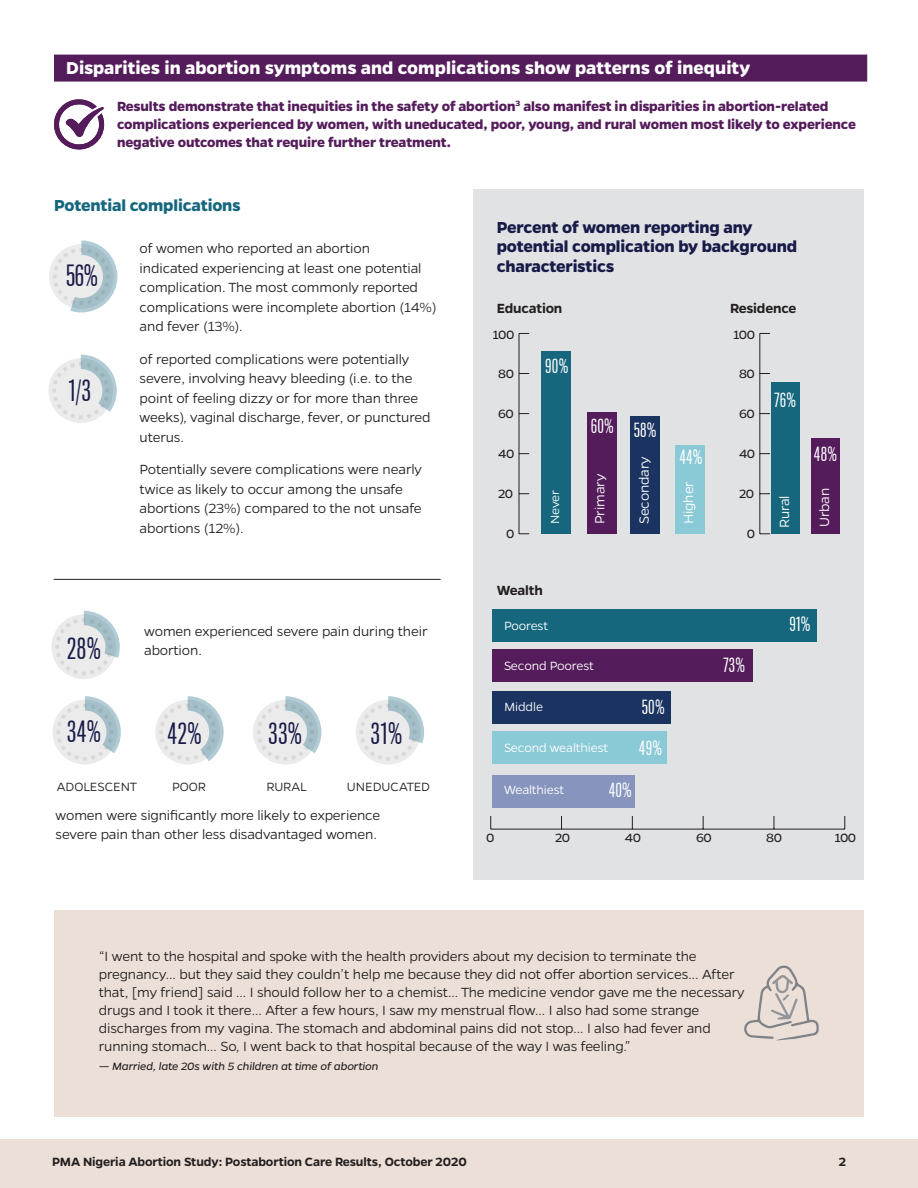
<style>
.page{position:relative;width:918px;height:1188px;background:#fff}
.page>*{position:absolute;margin:0;border:0;box-sizing:border-box;transform-origin:0 0}
.t1{font:27px "Titling Gothic FB Comp";letter-spacing:.05em;color:#181b48}
.t2{font:700 19.5px "Gentona";color:#fff}
.t3{font:700 18px/19.5px "Gentona";letter-spacing:-.01em;color:#181b48}
.t4{font:18px "Titling Gothic FB Comp";letter-spacing:.05em;color:#fff}
.t5{font:700 18px "Gentona";letter-spacing:-.01em;color:#16677d}
.t6{font:300 15px/19.5px "Gentona";letter-spacing:-.01em;color:#231f20}
.t7{font:700 15px/18px "Gentona";letter-spacing:-.01em;color:#541c5a}
.t8{font:300 15px "Gentona";letter-spacing:-.01em;color:#fff}
.t9{font:600 15px "Gentona";letter-spacing:-.01em;color:#231f20}
.t10{font:600 13.5px "Gentona";letter-spacing:-.01em;color:#231f20}
.t11{font:300 13.5px "Gentona";letter-spacing:-.01em;color:#fff}
.t12{font:13.5px "Gentona";letter-spacing:-.025em;color:#231f20}
.t13{font:300 13.5px "Gentona";letter-spacing:-.005em;color:#231f20}
.t14{font:italic 12px "Gentona";letter-spacing:-.01em;color:#231f20}
</style>
<div class="page">
<div style="left:54px;top:910px;width:810px;height:207px;background:#ebdfd7"></div>
<div style="left:473px;top:189px;width:391px;height:690px;background:#e1e2e4"></div>
<div style="left:0;top:1140px;width:918px;height:48px;background:#ebdfd7"></div>
<svg style="left:53px;top:240px;width:64px;height:72px"></svg>
<div style="left:64px;top:264px;width:36px;height:30px;background:#ebebeb;border-radius:50%"></div>
<div style="left:53px;top:700px;width:64px;height:65px;background:#ebebeb;border-radius:50%"></div>
<svg style="left:56px;top:696px;width:65px;height:65px"></svg>
<div style="left:66px;top:718px;width:36px;height:31px;background:#ebebeb;border-radius:50%"></div>
<div style="left:155px;top:700px;width:65px;height:65px;background:#ebebeb;border-radius:50%"></div>
<svg style="left:159px;top:696px;width:65px;height:65px"></svg>
<div style="left:167px;top:718px;width:36px;height:31px;background:#ebebeb;border-radius:50%"></div>
<div style="left:253px;top:700px;width:65px;height:65px;background:#ebebeb;border-radius:50%"></div>
<svg style="left:257px;top:696px;width:64px;height:65px"></svg>
<div style="left:268px;top:718px;width:36px;height:31px;background:#ebebeb;border-radius:50%"></div>
<div style="left:356px;top:700px;width:65px;height:65px;background:#ebebeb;border-radius:50%"></div>
<svg style="left:360px;top:696px;width:64px;height:65px"></svg>
<div style="left:370px;top:718px;width:36px;height:31px;background:#ebebeb;border-radius:50%"></div>
<div style="left:675px;top:445px;width:30px;height:89px;background:#8ac9d6"></div>
<div style="left:631px;top:416px;width:29px;height:118px;background:#1a3360"></div>
<div style="left:587px;top:412px;width:30px;height:122px;background:#541c5a"></div>
<div style="left:541px;top:352px;width:29px;height:182px;background:#16677d"></div>
<hr style="left:519px;top:333px;width:1px;height:201px;background:#231f20">
<hr style="left:760px;top:333px;width:1px;height:201px;background:#231f20">
<div style="left:771px;top:383px;width:28px;height:151px;background:#16677d"></div>
<div style="left:811px;top:439px;width:29px;height:95px;background:#541c5a"></div>
<div style="left:492px;top:775px;width:143px;height:32px;background:#8794bd"></div>
<div style="left:492px;top:731px;width:175px;height:33px;background:#8ac9d6"></div>
<div style="left:492px;top:691px;width:179px;height:33px;background:#1a3360"></div>
<div style="left:492px;top:650px;width:261px;height:32px;background:#541c5a"></div>
<div style="left:492px;top:610px;width:325px;height:32px;background:#16677d"></div>
<hr style="left:491px;top:829px;width:354px;height:1px;background:#231f20">
<svg style="left:845px;top:816px;width:1px;height:13px"></svg>
<svg style="left:774px;top:816px;width:1px;height:13px"></svg>
<svg style="left:703px;top:816px;width:1px;height:13px"></svg>
<svg style="left:632px;top:816px;width:1px;height:13px"></svg>
<svg style="left:561px;top:816px;width:1px;height:13px"></svg>
<svg style="left:490px;top:816px;width:1px;height:13px"></svg>
<svg style="left:744px;top:965px;width:75px;height:76px"></svg>
<div style="left:54px;top:55px;width:813px;height:27px;background:#541c5a"></div>
<div style="left:48px;top:358px;width:65px;height:65px;background:#ebebeb;border-radius:50%"></div>
<svg style="left:52px;top:355px;width:65px;height:64px"></svg>
<div style="left:63px;top:376px;width:36px;height:31px;background:#ebebeb;border-radius:50%"></div>
<div style="left:51px;top:614px;width:65px;height:65px;background:#ebebeb;border-radius:50%"></div>
<svg style="left:55px;top:611px;width:65px;height:64px"></svg>
<div style="left:66px;top:635px;width:36px;height:31px;background:#ebebeb;border-radius:50%"></div>
<svg style="left:54px;top:99px;width:50px;height:51px"></svg>
<hr style="left:54px;top:579px;width:387px;height:1px;background:#231f20">
<p class="t2" style="left:66px;top:57px;width:685px">Disparities in abortion symptoms and complications show patterns of inequity</p>
<p class="t7" style="left:117px;top:97px;width:740px">Results demonstrate that inequities in the safety of abortion<sup>3</sup> also manifest in disparities in abortion-related complications experienced by women, with uneducated, poor, young, and rural women most likely to experience negative outcomes that require further treatment.</p>
<p class="t5" style="left:54px;top:195px;width:188px">Potential complications</p>
<p class="t6" style="left:140px;top:239px;width:299px">of women who reported an abortion<br>indicated experiencing at least one potential complication. The most commonly reported complications were incomplete abortion (14%) and fever (13%).</p>
<p class="t6" style="left:140px;top:349px;width:292px">of reported complications were potentially severe, involving heavy bleeding (i.e. to the point of feeling dizzy or for more than three weeks), vaginal discharge, fever, or punctured uterus.</p>
<p class="t6" style="left:140px;top:460px;width:284px">Potentially severe complications were nearly twice as likely to occur among the unsafe abortions (23%) compared to the not unsafe abortions (12%).</p>
<p class="t1" style="left:67px;top:260px;width:33px">56%</p>
<p class="t1" style="left:69px;top:375px;width:23px">1/3</p>
<p class="t6" style="left:144px;top:621px;width:285px">women experienced severe pain during their</p>
<p class="t1" style="left:67px;top:633px;width:35px">28%</p>
<p class="t6" style="left:144px;top:640px;width:59px">abortion.</p>
<p class="t1" style="left:67px;top:716px;width:35px">34%</p>
<p class="t1" style="left:168px;top:718px;width:35px">42%</p>
<p class="t1" style="left:269px;top:718px;width:34px">33%</p>
<p class="t1" style="left:371px;top:718px;width:32px">31%</p>
<p class="t13" style="left:57px;top:779px;width:82px">ADOLESCENT</p>
<p class="t13" style="left:172px;top:779px;width:35px">POOR</p>
<p class="t13" style="left:266px;top:779px;width:42px">RURAL</p>
<p class="t13" style="left:347px;top:779px;width:85px">UNEDUCATED</p>
<p class="t6" style="left:56px;top:805px;width:326px">women were significantly more likely to experience severe pain than other less disadvantaged women.</p>
<p class="t3" style="left:497px;top:217px;width:302px">Percent of women reporting any potential complication by background characteristics</p>
<p class="t9" style="left:497px;top:300px;width:67px">Education</p>
<p class="t12" style="left:492px;top:327px;width:23px">100</p>
<p class="t12" style="left:498px;top:366px;width:17px">80</p>
<p class="t12" style="left:498px;top:406px;width:17px">60</p>
<p class="t12" style="left:498px;top:446px;width:18px">40</p>
<p class="t12" style="left:498px;top:486px;width:17px">20</p>
<p class="t12" style="left:506px;top:527px;width:10px">0</p>
<p class="t4" style="left:546px;top:356px;width:24px">90%</p>
<p class="t11" style="left:547px;top:524px;width:36px;rotate:-90deg">Never</p>
<p class="t4" style="left:591px;top:415px;width:24px">60%</p>
<p class="t4" style="left:634px;top:420px;width:24px">58%</p>
<p class="t8" style="left:591px;top:524px;width:52px;rotate:-90deg">Primary</p>
<p class="t8" style="left:636px;top:524px;width:69px;rotate:-90deg">Secondary</p>
<p class="t4" style="left:680px;top:447px;width:24px">44%</p>
<p class="t8" style="left:680px;top:524px;width:44px;rotate:-90deg">Higher</p>
<p class="t9" style="left:497px;top:582px;width:48px">Wealth</p>
<p class="t11" style="left:504px;top:618px;width:46px">Poorest</p>
<p class="t11" style="left:504px;top:658px;width:91px">Second Poorest</p>
<p class="t11" style="left:504px;top:700px;width:41px">Middle</p>
<p class="t11" style="left:504px;top:740px;width:106px">Second wealthiest</p>
<p class="t4" style="left:642px;top:697px;width:24px">50%</p>
<p class="t4" style="left:639px;top:738px;width:24px">49%</p>
<p class="t11" style="left:504px;top:783px;width:62px">Wealthiest</p>
<p class="t4" style="left:609px;top:780px;width:24px">40%</p>
<p class="t9" style="left:730px;top:300px;width:68px">Residence</p>
<p class="t12" style="left:733px;top:327px;width:23px">100</p>
<p class="t12" style="left:739px;top:366px;width:17px">80</p>
<p class="t12" style="left:739px;top:406px;width:17px">60</p>
<p class="t12" style="left:739px;top:446px;width:18px">40</p>
<p class="t12" style="left:739px;top:486px;width:17px">20</p>
<p class="t12" style="left:747px;top:527px;width:10px">0</p>
<p class="t4" style="left:774px;top:390px;width:23px">76%</p>
<p class="t8" style="left:776px;top:528px;width:34px;rotate:-90deg">Rural</p>
<p class="t4" style="left:814px;top:444px;width:24px">48%</p>
<p class="t8" style="left:819px;top:509px;width:41px;rotate:-90deg">Urban</p>
<p class="t8" style="left:816px;top:527px;width:41px;rotate:-90deg">Urban</p>
<p class="t4" style="left:723px;top:655px;width:23px">73%</p>
<p class="t4" style="left:790px;top:614px;width:22px">91%</p>
<p class="t12" style="left:486px;top:830px;width:10px">0</p>
<p class="t12" style="left:555px;top:830px;width:17px">20</p>
<p class="t12" style="left:625px;top:830px;width:18px">40</p>
<p class="t12" style="left:696px;top:830px;width:17px">60</p>
<p class="t12" style="left:766px;top:830px;width:17px">80</p>
<p class="t12" style="left:834px;top:830px;width:23px">100</p>
<p class="t6" style="left:99px;top:947px;width:647px;line-height:18px">“I went to the hospital and spoke with the health providers about my decision to terminate the pregnancy… but they said they couldn’t help me because they did not offer abortion services… After that, [my friend] said … I should follow her to a chemist… The medicine vendor gave me the necessary drugs and I took it there… After a few hours, I saw my menstrual flow… I also had some strange discharges from my vagina. The stomach and abdominal pains did not stop… I also had fever and running stomach… So, I went back to that hospital because of the way I was feeling.”</p>
<p class="t14" style="left:99px;top:1060px;width:281px">— Married, late 20s with 5 children at time of abortion</p>
<p class="t10" style="left:52px;top:1154px;width:416px">PMA Nigeria Abortion Study: Postabortion Care Results, October 2020</p>
<p class="t10" style="left:839px;top:1154px;width:9px">2</p>
</div>
